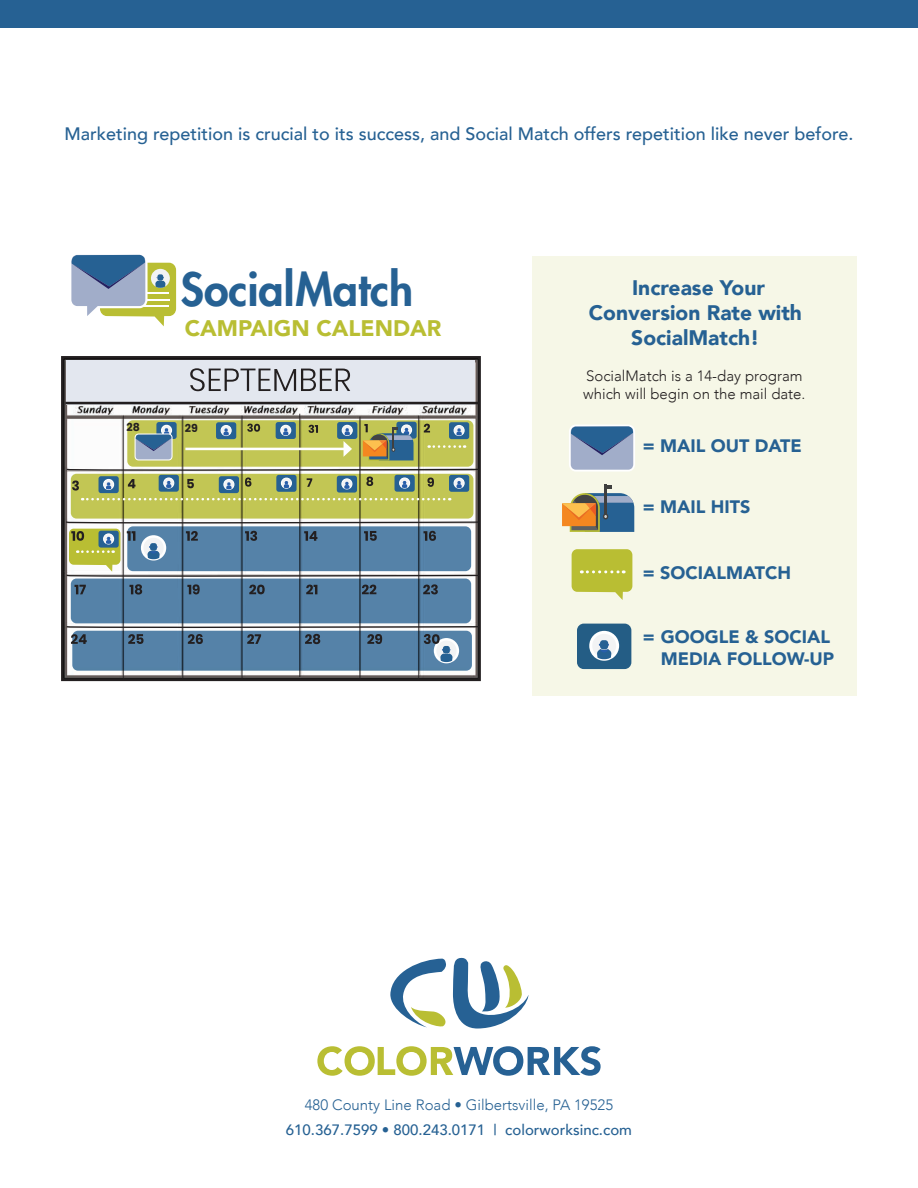
<style>
.page{position:relative;width:918px;height:1188px;background:#fff}
.page>*{position:absolute;margin:0;border:0;box-sizing:border-box;transform-origin:0 0}
.t1{font:800 44.7px "Futura Std";color:#266193}
.t2{font:900 22.5px "Avenir";color:#b9be33}
.t3{font:900 21px/25.2px "Avenir";color:#266193;text-align:center}
.t4{font:500 18px "Avenir";color:#266193}
.t5{font:900 18px/21.6px "Avenir";color:#266193;text-align:right}
.t6{font:300 15px/18px "Avenir";color:#231f20}
.t7{font:500 15px "Avenir";color:#266193}
.t8{font:300 15px "Avenir";color:#266193}
.t9{font:700 10.95px "Poppins";color:#231f20}
</style>
<div class="page">
<div style="left:532px;top:256px;width:325px;height:440px;background:#f6f7e7"></div>
<svg style="left:569px;top:425px;width:66px;height:47px;background:#829bbb"></svg>
<svg style="left:562px;top:485px;width:72px;height:47px"></svg>
<div style="left:577px;top:624px;width:54px;height:45px;background:#245d85;border-radius:7px"></div>
<svg style="left:589px;top:630px;width:31px;height:31px"></svg>
<svg style="left:572px;top:549px;width:60px;height:51px;background:#c3c853"></svg>
<img style="left:65px;top:360px;width:412px;height:317px">
<div style="left:61px;top:356px;width:420px;height:325px;border:3px solid #231f20"></div>
<svg style="left:127px;top:420px;width:346px;height:47px;background:#c1c559"></svg>
<div style="left:67px;top:360px;width:408px;height:44px;background:#e3e7ef"></div>
<svg style="left:190px;top:368px;width:160px;height:23px"></svg>
<hr style="left:182px;top:417px;width:1px;height:263px;background:#231f20">
<hr style="left:123px;top:416px;width:1px;height:263px;background:#231f20">
<hr style="left:241px;top:416px;width:2px;height:263px;background:#231f20">
<hr style="left:299px;top:414px;width:1px;height:263px;background:#231f20">
<hr style="left:359px;top:417px;width:2px;height:263px;background:#231f20">
<hr style="left:418px;top:416px;width:1px;height:263px;background:#231f20">
<svg style="left:71px;top:474px;width:402px;height:45px;background:#bec255"></svg>
<svg style="left:424px;top:424px;width:6px;height:9px"></svg>
<svg style="left:72px;top:481px;width:7px;height:10px"></svg>
<svg style="left:128px;top:479px;width:8px;height:9px"></svg>
<svg style="left:187px;top:479px;width:7px;height:9px"></svg>
<svg style="left:245px;top:477px;width:6px;height:10px"></svg>
<svg style="left:307px;top:478px;width:5px;height:9px"></svg>
<svg style="left:366px;top:477px;width:7px;height:9px"></svg>
<svg style="left:427px;top:478px;width:7px;height:9px"></svg>
<div style="left:71px;top:579px;width:400px;height:44px;background:#5582a8;border-radius:6px"></div>
<div style="left:72px;top:631px;width:400px;height:40px;background:#5582a8;border-radius:6px"></div>
<svg style="left:82px;top:498px;width:368px;height:2px"></svg>
<svg style="left:429px;top:445px;width:36px;height:3px"></svg>
<svg style="left:75px;top:584px;width:363px;height:11px"></svg>
<svg style="left:71px;top:634px;width:389px;height:31px"></svg>
<svg style="left:247px;top:424px;width:13px;height:8px"></svg>
<svg style="left:309px;top:425px;width:9px;height:8px"></svg>
<div style="left:396px;top:422px;width:21px;height:17px;background:#266193;border-radius:3px"></div>
<hr style="left:185px;top:448px;width:161px;height:2px;background:#fff">
<svg style="left:65px;top:468px;width:416px;height:3px"></svg>
<svg style="left:65px;top:625px;width:416px;height:3px"></svg>
<hr style="left:65px;top:402px;width:414px;height:2px;background:#231f20">
<div style="left:216px;top:422px;width:20px;height:17px;background:#266193;border-radius:3px"></div>
<svg style="left:220px;top:425px;width:12px;height:12px"></svg>
<div style="left:276px;top:422px;width:20px;height:17px;background:#266193;border-radius:3px"></div>
<svg style="left:280px;top:424px;width:12px;height:12px"></svg>
<div style="left:337px;top:422px;width:20px;height:17px;background:#266193;border-radius:3px"></div>
<svg style="left:341px;top:424px;width:12px;height:33px"></svg>
<div style="left:449px;top:422px;width:20px;height:17px;background:#266193;border-radius:3px"></div>
<svg style="left:453px;top:425px;width:12px;height:11px"></svg>
<div style="left:99px;top:476px;width:20px;height:17px;background:#266193;border-radius:3px"></div>
<svg style="left:103px;top:478px;width:12px;height:12px"></svg>
<svg style="left:65px;top:521px;width:416px;height:56px;background:#7793a3"></svg>
<div style="left:159px;top:475px;width:20px;height:17px;background:#266193;border-radius:3px"></div>
<svg style="left:163px;top:477px;width:12px;height:12px"></svg>
<div style="left:219px;top:476px;width:20px;height:17px;background:#266193;border-radius:3px"></div>
<svg style="left:223px;top:478px;width:12px;height:12px"></svg>
<div style="left:276px;top:475px;width:21px;height:17px;background:#266193;border-radius:3px"></div>
<svg style="left:280px;top:477px;width:12px;height:12px"></svg>
<div style="left:337px;top:476px;width:20px;height:17px;background:#266193;border-radius:3px"></div>
<svg style="left:341px;top:478px;width:12px;height:12px"></svg>
<div style="left:395px;top:475px;width:20px;height:17px;background:#266193;border-radius:3px"></div>
<svg style="left:399px;top:477px;width:12px;height:12px"></svg>
<div style="left:449px;top:475px;width:20px;height:17px;background:#266193;border-radius:3px"></div>
<svg style="left:453px;top:477px;width:12px;height:12px"></svg>
<div style="left:156px;top:422px;width:21px;height:17px;background:#266193;border-radius:3px"></div>
<svg style="left:135px;top:424px;width:38px;height:36px"></svg>
<svg style="left:363px;top:424px;width:51px;height:36px;background:#85886d"></svg>
<svg style="left:71px;top:254px;width:105px;height:72px"></svg>
<div style="left:0;top:0;width:918px;height:28px;background:#266193"></div>
<svg style="left:317px;top:1046px;width:284px;height:30px"></svg>
<svg style="left:390px;top:958px;width:139px;height:71px"></svg>
<p class="t4" style="left:64px;top:118px;width:791px">Marketing repetition is crucial to its success, and Social Match offers repetition like never before.</p>
<h1 class="t1" style="left:181px;top:261px;width:234px">SocialMatch</h1>
<p class="t2" style="left:185px;top:309px;width:258px">CAMPAIGN CALENDAR</p>
<p class="t9" style="left:127px;top:421px;width:15px">28</p>
<p class="t9" style="left:185px;top:422px;width:15px">29</p>
<p class="t3" style="left:589px;top:274px;width:215px">Increase Your<br>Conversion Rate with<br>SocialMatch!</p>
<p class="t6" style="left:583px;top:367px;width:224px">SocialMatch is a 14-day program which will begin on the mail date.</p>
<p class="t5" style="left:643px;top:435px;width:160px">= MAIL OUT DATE</p>
<p class="t5" style="left:643px;top:495px;width:109px">= MAIL HITS</p>
<p class="t5" style="left:643px;top:561px;width:150px">= SOCIALMATCH</p>
<p class="t5" style="left:643px;top:626px;width:193px">= GOOGLE &amp; SOCIAL<br>MEDIA FOLLOW-UP</p>
<p class="t8" style="left:305px;top:1096px;width:310px">480 County Line Road • Gilbertsville, PA 19525</p>
<p class="t7" style="left:286px;top:1117px;width:348px">610.367.7599 • 800.243.0171 | colorworksinc.com</p>
</div>
